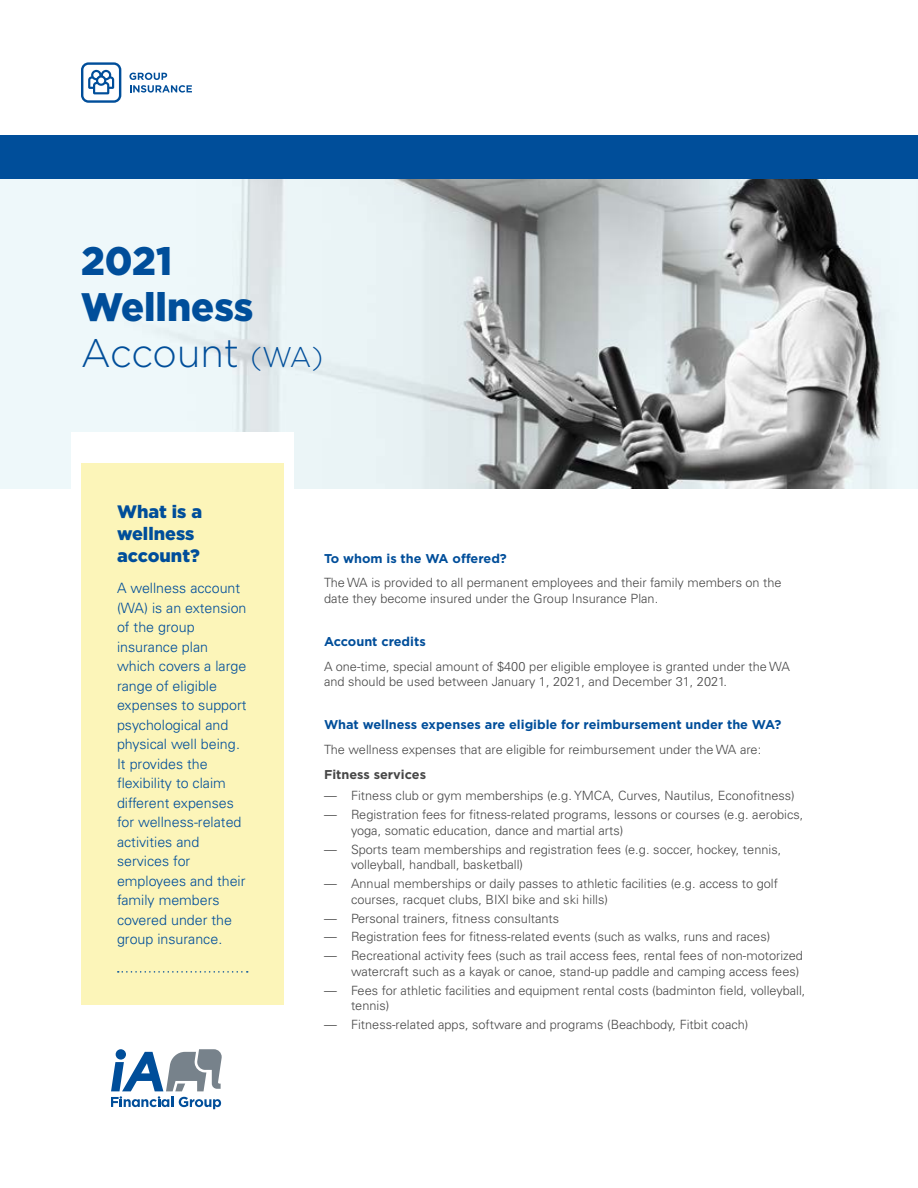
<style>
.page{position:relative;width:918px;height:1188px;background:#fff}
.page>*{position:absolute;margin:0;border:0;box-sizing:border-box;transform-origin:0 0}
.t1{font:900 39.75px/45.8px "Gotham";color:#004e9a;scale:.96 1}
.t2{font:900 18px/21.6px "Gotham";color:#004e9a}
.t3{font:300 14.25px/19.5px "Univers LT Pro 45";color:#004e9a}
.t4{font:300 12.75px/15.8px "Univers LT Pro 45";color:#474747}
.t5{font:700 12.75px "Gotham";color:#004e9a}
.t6{font:700 12.75px "Gotham";color:#474747}
.s1{font-weight:300}
.s2{font-weight:300;font-size:28.5px}
</style>
<div class="page">
<img style="left:0;top:178px;width:918px;height:311px">
<div style="left:0;top:135px;width:918px;height:43px;background:#004e9a"></div>
<svg style="left:111px;top:1049px;width:111px;height:60px"></svg>
<div style="left:71px;top:432px;width:223px;height:57px;background:#fff"></div>
<div style="left:81px;top:463px;width:203px;height:542px;background:#fcf5b9"></div>
<svg style="left:118px;top:971px;width:130px;height:2px"></svg>
<svg style="left:129px;top:73px;width:63px;height:20px"></svg>
<svg style="left:81px;top:62px;width:40px;height:41px"></svg>
<h1 class="t1" style="left:81px;top:238px;width:254px">2021<br>Wellness<br><span class="s1">Account</span> <span class="s2">(WA)</span></h1>
<h2 class="t2" style="left:117px;top:501px;width:87px">What is a wellness account?</h2>
<p class="t3" style="left:117px;top:578px;width:131px">A wellness account (WA) is an extension of the group insurance plan which covers a large range of eligible expenses to support psychological and physical well being.<br>It provides the flexibility to claim different expenses for wellness-related activities and services for employees and their family members covered under the group insurance.</p>
<h2 class="t5" style="left:324px;top:550px;width:184px">To whom is the WA offered?</h2>
<p class="t4" style="left:324px;top:575px;width:459px">The WA is provided to all permanent employees and their family members on the date they become insured under the Group Insurance Plan.</p>
<h2 class="t5" style="left:324px;top:633px;width:103px">Account credits</h2>
<p class="t4" style="left:324px;top:658px;width:467px">A one-time, special amount of $400 per eligible employee is granted under the WA and should be used between January 1, 2021, and December 31, 2021.</p>
<h2 class="t5" style="left:324px;top:716px;width:459px">What wellness expenses are eligible for reimbursement under the WA?</h2>
<p class="t4" style="left:324px;top:741px;width:439px">The wellness expenses that are eligible for reimbursement under the WA are:</p>
<h3 class="t6" style="left:324px;top:766px;width:104px">Fitness services</h3>
<p class="t4" style="left:324px;top:788px;width:472px">— Fitness club or gym memberships (e.g. YMCA, Curves, Nautilus, Econofitness)</p>
<p class="t4" style="left:351px;top:807px;width:454px;text-indent:-27px">— Registration fees for fitness-related programs, lessons or courses (e.g. aerobics, yoga, somatic education, dance and martial arts)</p>
<p class="t4" style="left:351px;top:841px;width:432px;text-indent:-27px">— Sports team memberships and registration fees (e.g. soccer, hockey, tennis, volleyball, handball, basketball)</p>
<p class="t4" style="left:351px;top:876px;width:429px;text-indent:-27px">— Annual memberships or daily passes to athletic facilities (e.g. access to golf courses, racquet clubs, BIXI bike and ski hills)</p>
<p class="t4" style="left:324px;top:910px;width:237px">— Personal trainers, fitness consultants</p>
<p class="t4" style="left:324px;top:929px;width:448px">— Registration fees for fitness-related events (such as walks, runs and races)</p>
<p class="t4" style="left:324px;top:948px;width:480px;text-align:right">— Recreational activity fees (such as trail access fees, rental fees of non-motorized watercraft such as a kayak or canoe, stand-up paddle and camping access fees)</p>
<p class="t4" style="left:351px;top:982px;width:456px;text-indent:-27px">— Fees for athletic facilities and equipment rental costs (badminton field, volleyball, tennis)</p>
<p class="t4" style="left:324px;top:1017px;width:426px">— Fitness-related apps, software and programs (Beachbody, Fitbit coach)</p>
</div>
